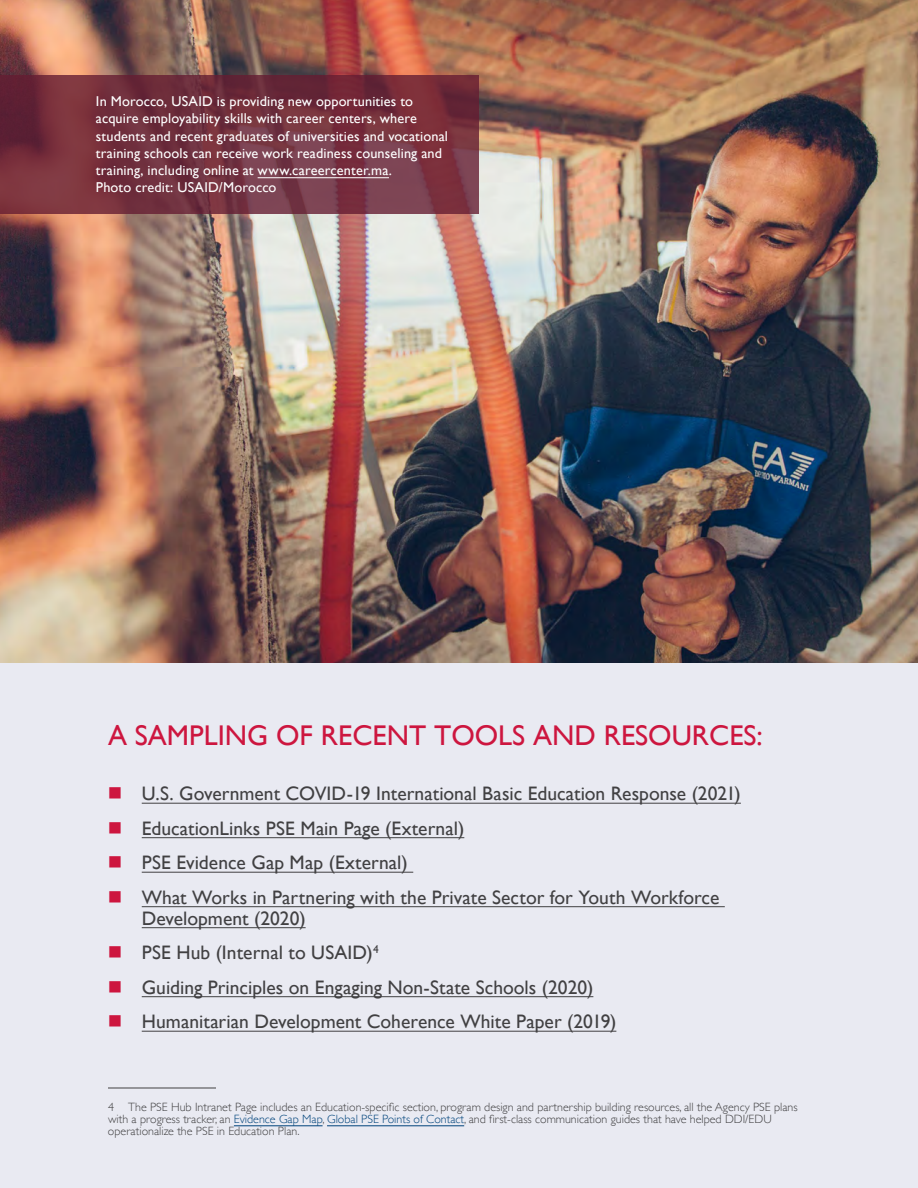
<style>
.page{position:relative;width:918px;height:1188px;background:#fff}
.page>*{position:absolute;margin:0;border:0;box-sizing:border-box;transform-origin:0 0}
.t1{font:28.5px "Gill Sans";color:#cd163f}
.t2{font:19.5px/21px "Gill Sans";color:#414042}
.t3{font:14.25px/17.1px "Gill Sans";letter-spacing:.01em;color:#fff}
.t4{font:300 12px/12px "Gill Sans";color:#414042}
.s1{color:#00437b}
</style>
<div class="page">
<img style="left:0;top:0;width:918px;height:664px">
<svg style="left:0;top:75px;width:478px;height:139px;background:#743240"></svg>
<hr style="left:258px;top:177px;width:131px;height:1px;background:#fff">
<div style="left:0;top:664px;width:918px;height:524px;background:#e9eaf2"></div>
<hr style="left:142px;top:803px;width:599px;height:1px;background:#414042">
<hr style="left:142px;top:837px;width:322px;height:1px;background:#414042">
<hr style="left:142px;top:872px;width:271px;height:1px;background:#414042">
<hr style="left:142px;top:906px;width:583px;height:1px;background:#414042">
<hr style="left:142px;top:927px;width:164px;height:1px;background:#414042">
<hr style="left:142px;top:996px;width:451px;height:1px;background:#414042">
<hr style="left:142px;top:1031px;width:474px;height:1px;background:#414042">
<hr style="left:108px;top:1088px;width:108px;height:1px;background:#414042">
<hr style="left:234px;top:1125px;width:89px;height:1px;background:#00437b">
<hr style="left:327px;top:1125px;width:137px;height:1px;background:#00437b">
<p class="t3" style="left:96px;top:93px;width:354px">In Morocco, USAID is providing new opportunities to acquire employability skills with career centers, where students and recent graduates of universities and vocational training schools can receive work readiness counseling and training, including online at www.careercenter.ma.<br>Photo credit: USAID/Morocco</p>
<h3 class="t1" style="left:108px;top:719px;width:656px">A SAMPLING OF RECENT TOOLS AND RESOURCES:</h3>
<p class="t2" style="left:142px;top:783px;width:601px">U.S. Government COVID-19 International Basic Education Response (2021)</p>
<p class="t2" style="left:142px;top:817px;width:324px">EducationLinks PSE Main Page (External)</p>
<p class="t2" style="left:142px;top:852px;width:268px">PSE Evidence Gap Map (External)</p>
<p class="t2" style="left:142px;top:886px;width:579px">What Works in Partnering with the Private Sector for Youth Workforce<br>Development (2020)</p>
<p class="t2" style="left:142px;top:942px;width:239px">PSE Hub (Internal to USAID)<sup>4</sup></p>
<p class="t2" style="left:142px;top:976px;width:453px">Guiding Principles on Engaging Non-State Schools (2020)</p>
<p class="t2" style="left:142px;top:1011px;width:476px">Humanitarian Development Coherence White Paper (2019)</p>
<p class="t4" style="left:108px;top:1100px;width:691px">4 The PSE Hub Intranet Page includes an Education-specific section, program design and partnership building resources, all the Agency PSE plans with a progress tracker, an <span class="s1">Evidence Gap Map</span>, <span class="s1">Global PSE Points of Contact</span>, and first-class communication guides that have helped DDI/EDU operationalize the PSE in Education Plan.</p>
</div>
